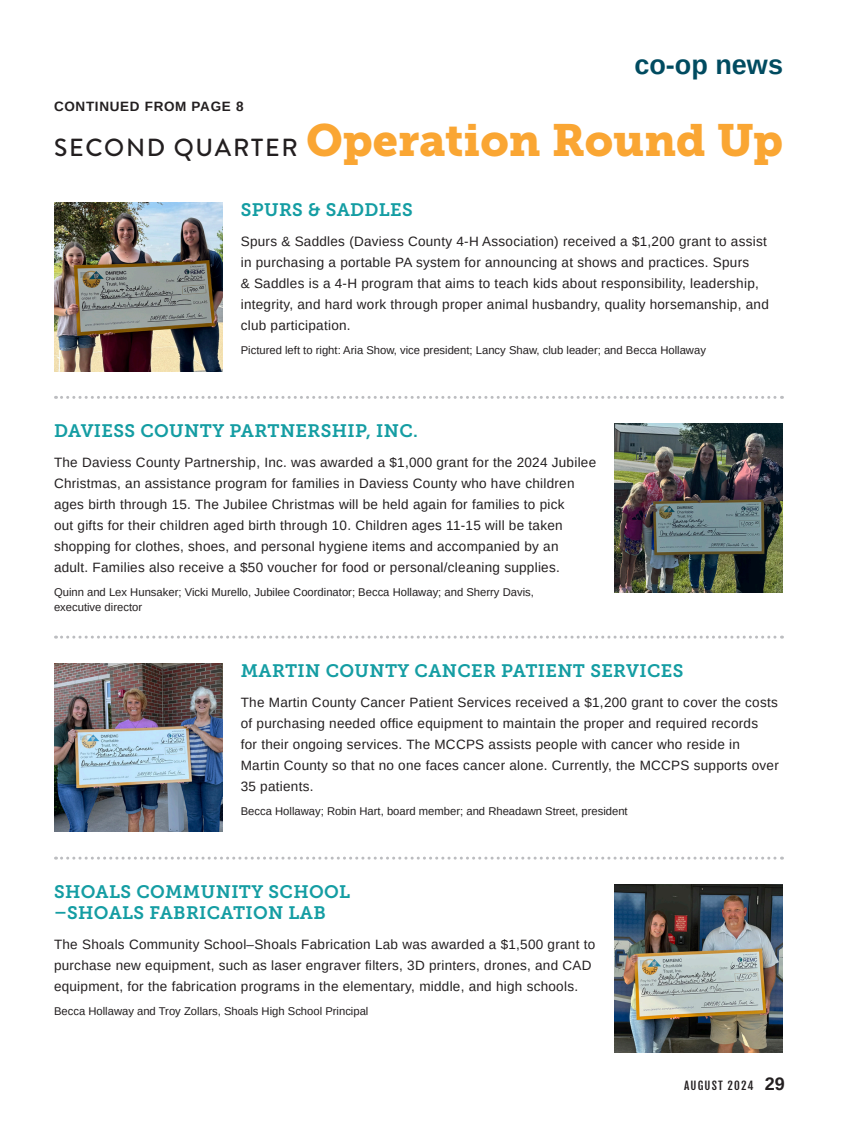
<style>
.page{position:relative;width:864px;height:1134px;background:#fff}
.page>*{position:absolute;margin:0;border:0;box-sizing:border-box;transform-origin:0 0}
.Body_Copy_Playfair_Single-Page{font:44.85px "Museo Slab 900";color:#faa633}
.t1{font:700 27px "Arimo";color:#004b60}
.Body_Copy_Playfair_Single-Page-2{font:18px/21px "Museo Slab 700";letter-spacing:.02em;color:#149da3}
.Body_Copy_Playfair_Single-Page-3{font:13.5px/21px "Arimo";letter-spacing:.02em;color:#231f20}
.Body_Copy_Playfair_Single-Page-4{font:700 13.5px "Arimo";letter-spacing:.05em;color:#231f20}
.Body_Copy_Playfair_Single-Page-5{font:11.25px/15px "Arimo";color:#231f20}
.t2{font:11.25px "Fjalla One";letter-spacing:.1em;color:#231f20}
.s1{font-family:"Brandon Grotesque";font-weight:500;font-size:24.75px;color:#231f20}
.s2{font-family:"Arimo";font-weight:700;font-size:18px}
</style>
<div class="page">
<svg style="left:56px;top:636px;width:727px;height:3px"></svg>
<svg style="left:56px;top:857px;width:727px;height:3px"></svg>
<svg style="left:56px;top:396px;width:727px;height:3px"></svg>
<img style="left:54px;top:202px;width:169px;height:169px">
<img style="left:614px;top:424px;width:169px;height:168px">
<img style="left:54px;top:663px;width:169px;height:169px">
<img style="left:614px;top:884px;width:169px;height:169px">
<p class="t1" style="left:634px;top:46px;width:150px">co-op news</p>
<p class="Body_Copy_Playfair_Single-Page-4" style="left:54px;top:97px;width:191px">CONTINUED FROM PAGE 8</p>
<p class="Body_Copy_Playfair_Single-Page" style="left:54px;top:114px;width:730px"><span class="s1">SECOND QUARTER</span> Operation Round Up</p>
<p class="Body_Copy_Playfair_Single-Page-2" style="left:241px;top:199px;width:174px">SPURS &amp; SADDLES</p>
<p class="Body_Copy_Playfair_Single-Page-3" style="left:241px;top:231px;width:530px">Spurs &amp; Saddles (Daviess County 4-H Association) received a $1,200 grant to assist in purchasing a portable PA system for announcing at shows and practices. Spurs<br>&amp; Saddles is a 4-H program that aims to teach kids about responsibility, leadership, integrity, and hard work through proper animal husbandry, quality horsemanship, and club participation.</p>
<p class="Body_Copy_Playfair_Single-Page-5" style="left:241px;top:343px;width:467px">Pictured left to right: Aria Show, vice president; Lancy Shaw, club leader; and Becca Hollaway</p>
<p class="Body_Copy_Playfair_Single-Page-2" style="left:54px;top:420px;width:365px">DAVIESS COUNTY PARTNERSHIP, INC.</p>
<p class="Body_Copy_Playfair_Single-Page-3" style="left:54px;top:452px;width:544px">The Daviess County Partnership, Inc. was awarded a $1,000 grant for the 2024 Jubilee Christmas, an assistance program for families in Daviess County who have children ages birth through 15. The Jubilee Christmas will be held again for families to pick<br>out gifts for their children aged birth through 10. Children ages 11-15 will be taken shopping for clothes, shoes, and personal hygiene items and accompanied by an adult. Families also receive a $50 voucher for food or personal/cleaning supplies.</p>
<p class="Body_Copy_Playfair_Single-Page-5" style="left:54px;top:585px;width:481px">Quinn and Lex Hunsaker; Vicki Murello, Jubilee Coordinator; Becca Hollaway; and Sherry Davis, executive director</p>
<p class="Body_Copy_Playfair_Single-Page-2" style="left:241px;top:660px;width:444px">MARTIN COUNTY CANCER PATIENT SERVICES</p>
<p class="Body_Copy_Playfair_Single-Page-3" style="left:241px;top:692px;width:540px">The Martin County Cancer Patient Services received a $1,200 grant to cover the costs of purchasing needed office equipment to maintain the proper and required records<br>for their ongoing services. The MCCPS assists people with cancer who reside in Martin County so that no one faces cancer alone. Currently, the MCCPS supports over 35 patients.</p>
<p class="Body_Copy_Playfair_Single-Page-5" style="left:241px;top:803px;width:389px">Becca Hollaway; Robin Hart, board member; and Rheadawn Street, president</p>
<p class="Body_Copy_Playfair_Single-Page-2" style="left:54px;top:881px;width:298px">SHOALS COMMUNITY SCHOOL –SHOALS FABRICATION LAB</p>
<p class="Body_Copy_Playfair_Single-Page-3" style="left:54px;top:934px;width:543px">The Shoals Community School–Shoals Fabrication Lab was awarded a $1,500 grant to purchase new equipment, such as laser engraver filters, 3D printers, drones, and CAD equipment, for the fabrication programs in the elementary, middle, and high schools.</p>
<p class="Body_Copy_Playfair_Single-Page-5" style="left:54px;top:1003px;width:316px">Becca Hollaway and Troy Zollars, Shoals High School Principal</p>
<p class="t2" style="left:684px;top:1079px;width:102px">AUGUST 2024 <span class="s2">29</span></p>
</div>
